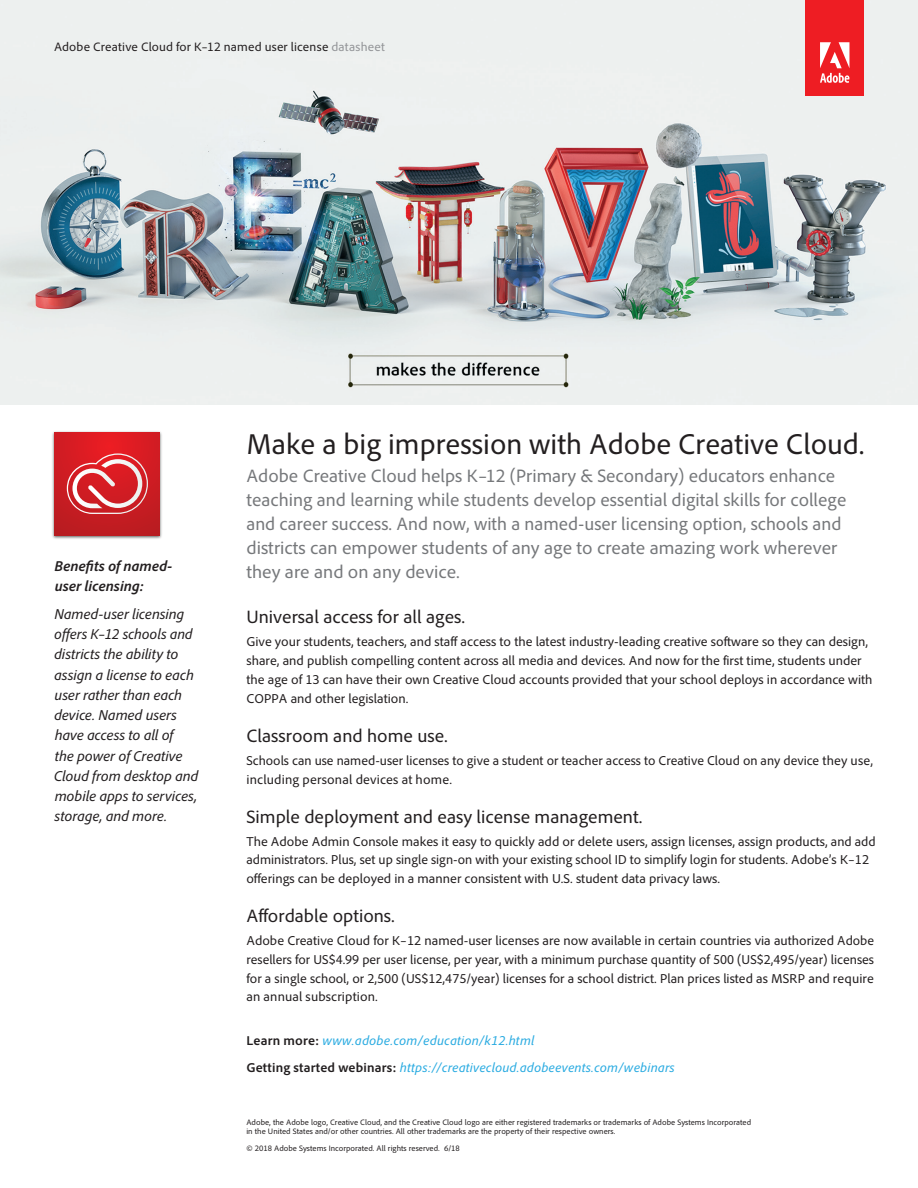
<style>
.page{position:relative;width:918px;height:1188px;background:#fff}
.page>*{position:absolute;margin:0;border:0;box-sizing:border-box;transform-origin:0 0}
.t1{font:30px "Adobe Clean";color:#231f20}
.t2{font:18.75px/24px "Adobe Clean";color:#76787b}
.t3{font:18.75px "Adobe Clean";color:#231f20}
.t4{font:italic 15px/20.2px "Adobe Clean";color:#231f20}
.t5{font:italic 700 15px/20.2px "Adobe Clean";color:#231f20}
.t6{font:13.5px/18.8px "Adobe Clean";color:#231f20}
.t7{font:italic 13.5px/27.5px "Adobe Clean";letter-spacing:.01em;color:#2aabe1}
.t8{font:12.75px "Adobe Clean";letter-spacing:.015em;color:#231f20}
.t9{font:8.25px/9px "Adobe Clean";color:#231f20}
.s1{color:#939598}
.s2{font-weight:700;font-style:normal;color:#231f20}
</style>
<div class="page">
<img style="left:0;top:0;width:918px;height:404px">
<div style="left:806px;top:0;width:58px;height:96px;background:#ee1d23"></div>
<svg style="left:820px;top:42px;width:29px;height:41px"></svg>
<img style="left:52px;top:431px;width:110px;height:108px">
<svg style="left:54px;top:432px;width:105px;height:103px;background:#cd1c22"></svg>
<svg style="left:67px;top:453px;width:81px;height:61px;background:#db5156"></svg>
<p class="t8" style="left:54px;top:39px;width:333px">Adobe Creative Cloud for K–12 named user license <span class="s1">datasheet</span></p>
<p class="t5" style="left:54px;top:555px;width:120px">Benefits of named&shy;user licensing:</p>
<p class="t4" style="left:54px;top:604px;width:146px">Named-user licensing offers K–12 schools and districts the ability to assign a license to each user rather than each device. Named users have access to all of<br>the power of Creative<br>Cloud from desktop and mobile apps to services, storage, and more.</p>
<h1 class="t1" style="left:246px;top:426px;width:620px">Make a big impression with Adobe Creative Cloud.</h1>
<p class="t2" style="left:246px;top:463px;width:601px">Adobe Creative Cloud helps K–12 (Primary &amp; Secondary) educators enhance teaching and learning while students develop essential digital skills for college and career success. And now, with a named-user licensing option, schools and districts can empower students of any age to create amazing work wherever they are and on any device.</p>
<h2 class="t3" style="left:246px;top:606px;width:220px">Universal access for all ages.</h2>
<p class="t6" style="left:246px;top:632px;width:628px">Give your students, teachers, and staff access to the latest industry-leading creative software so they can design, share, and publish compelling content across all media and devices. And now for the first time, students under the age of 13 can have their own Creative Cloud accounts provided that your school deploys in accordance with COPPA and other legislation.</p>
<h2 class="t3" style="left:246px;top:724px;width:203px">Classroom and home use.</h2>
<p class="t6" style="left:246px;top:751px;width:628px">Schools can use named-user licenses to give a student or teacher access to Creative Cloud on any device they use, including personal devices at home.</p>
<h2 class="t3" style="left:246px;top:805px;width:398px">Simple deployment and easy license management.</h2>
<p class="t6" style="left:246px;top:832px;width:631px">The Adobe Admin Console makes it easy to quickly add or delete users, assign licenses, assign products, and add administrators. Plus, set up single sign-on with your existing school ID to simplify login for students. Adobe’s K–12 offerings can be deployed in a manner consistent with U.S. student data privacy laws.</p>
<h2 class="t3" style="left:246px;top:905px;width:150px">Affordable options.</h2>
<p class="t6" style="left:246px;top:931px;width:629px;text-align:justify">Adobe Creative Cloud for K–12 named-user licenses are now available in certain countries via authorized Adobe resellers for US$4.99 per user license, per year, with a minimum purchase quantity of 500 (US$2,495/year) licenses for a single school, or 2,500 (US$12,475/year) licenses for a school district. Plan prices listed as MSRP and require an annual subscription.</p>
<p class="t7" style="left:246px;top:1026px;width:430px"><span class="s2">Learn more:</span> www.adobe.com/education/k12.html<br><span class="s2">Getting started webinars:</span> https://creativecloud.adobeevents.com/webinars</p>
<p class="t9" style="left:246px;top:1118px;width:506px">Adobe, the Adobe logo, Creative Cloud, and the Creative Cloud logo are either registered trademarks or trademarks of Adobe Systems Incorporated in the United States and/or other countries. All other trademarks are the property of their respective owners.</p>
<p class="t9" style="left:246px;top:1144px;width:215px">© 2018 Adobe Systems Incorporated. All rights reserved. 6/18</p>
</div>
